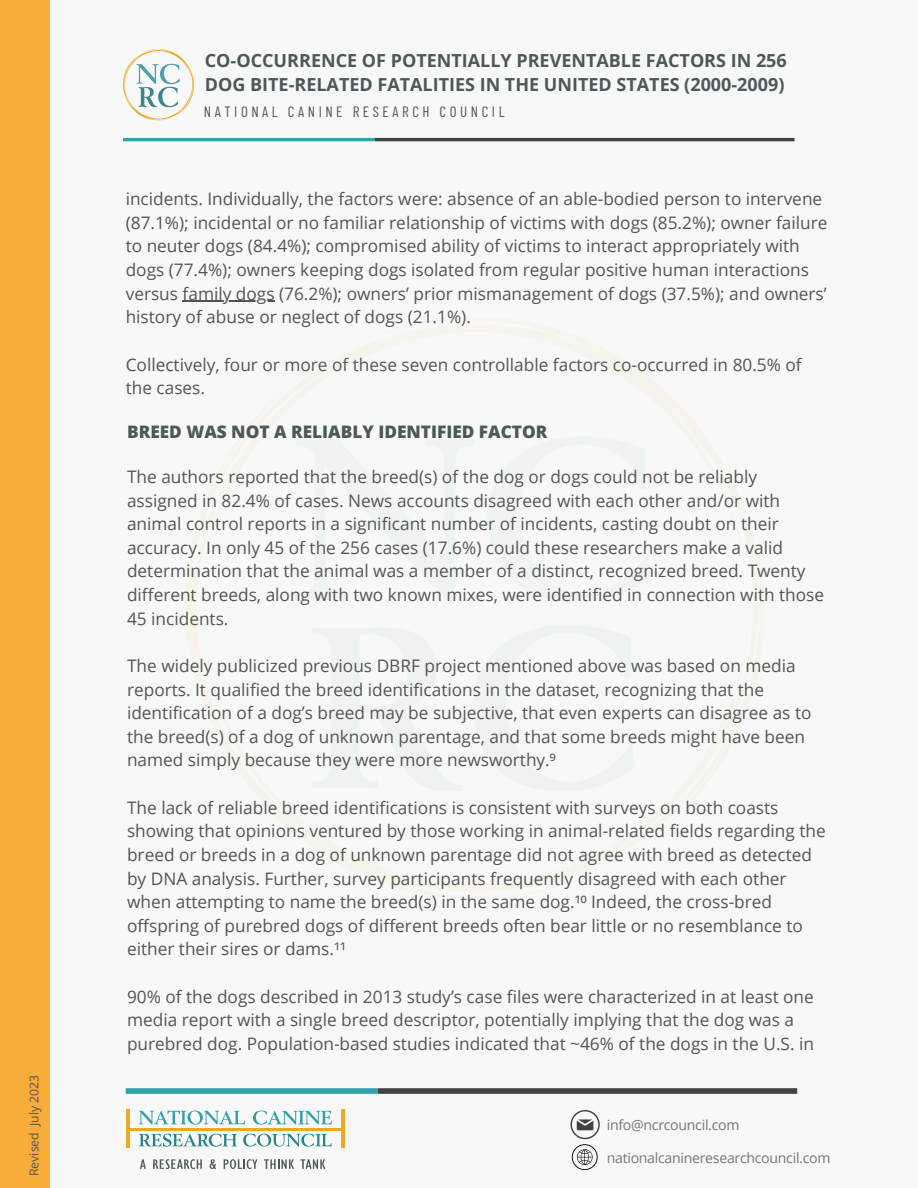
<style>
.page{position:relative;width:918px;height:1188px;background:#f8f8f8}
.page>*{position:absolute;margin:0;border:0;box-sizing:border-box;transform-origin:0 0}
.t1{font:700 18px/24.8px "Open Sans";color:#4d585b}
.t2{font:17.25px/23.7px "Open Sans";color:#545454}
.t3{font:800 17.25px "Open Sans";color:#4d585b}
.t4{font:15px "Barlow Condensed";letter-spacing:.235em;color:#545454}
.t5{font:14.1px "Open Sans";letter-spacing:-.02em;color:#73777b}
.t6{font:12.3px "Open Sans";color:#545454}
</style>
<div class="page">
<hr style="left:183px;top:301px;width:92px;height:1px;background:#545454">
<hr style="left:375px;top:138px;width:420px;height:3px;background:#444142">
<hr style="left:123px;top:138px;width:252px;height:3px;background:#31a2ac">
<div style="left:0;top:0;width:50px;height:1188px;background:#f8ac39"></div>
<svg style="left:123px;top:49px;width:71px;height:71px"></svg>
<svg style="left:186px;top:319px;width:578px;height:578px"></svg>
<svg style="left:627px;top:852px;width:5px;height:4px"></svg>
<svg style="left:305px;top:363px;width:15px;height:10px"></svg>
<svg style="left:312px;top:627px;width:150px;height:165px"></svg>
<svg style="left:296px;top:439px;width:179px;height:162px"></svg>
<svg style="left:472px;top:624px;width:163px;height:168px"></svg>
<svg style="left:487px;top:436px;width:162px;height:167px"></svg>
<div style="left:378px;top:1088px;width:419px;height:6px;background:#444142"></div>
<div style="left:126px;top:1088px;width:252px;height:6px;background:#31a2ac"></div>
<svg style="left:139px;top:1111px;width:106px;height:14px"></svg>
<svg style="left:253px;top:1111px;width:79px;height:14px"></svg>
<svg style="left:243px;top:1134px;width:89px;height:13px"></svg>
<svg style="left:139px;top:1134px;width:98px;height:13px"></svg>
<hr style="left:342px;top:1110px;width:3px;height:38px;background:#eea821">
<hr style="left:128px;top:1128px;width:214px;height:2px;background:#eea821">
<hr style="left:126px;top:1110px;width:3px;height:38px;background:#eea821">
<svg style="left:570px;top:1110px;width:30px;height:60px"></svg>
<svg style="left:140px;top:1159px;width:6px;height:10px"></svg>
<svg style="left:153px;top:1159px;width:49px;height:10px"></svg>
<svg style="left:210px;top:1159px;width:6px;height:10px"></svg>
<svg style="left:224px;top:1159px;width:33px;height:10px"></svg>
<svg style="left:264px;top:1159px;width:30px;height:10px"></svg>
<svg style="left:300px;top:1159px;width:25px;height:10px"></svg>
<p class="t6" style="left:25px;top:1176px;width:103px;rotate:-90deg">Revised July 2023</p>
<p class="t1" style="left:205px;top:47px;width:583px">CO-OCCURRENCE OF POTENTIALLY PREVENTABLE FACTORS IN 256<br>DOG BITE-RELATED FATALITIES IN THE UNITED STATES (2000-2009)</p>
<p class="t4" style="left:204px;top:102px;width:302px">NATIONAL CANINE RESEARCH COUNCIL</p>
<p class="t2" style="left:126px;top:187px;width:703px">incidents. Individually, the factors were: absence of an able-bodied person to intervene (87.1%); incidental or no familiar relationship of victims with dogs (85.2%); owner failure to neuter dogs (84.4%); compromised ability of victims to interact appropriately with dogs (77.4%); owners keeping dogs isolated from regular positive human interactions versus family dogs (76.2%); owners’ prior mismanagement of dogs (37.5%); and owners’ history of abuse or neglect of dogs (21.1%).</p>
<p class="t2" style="left:126px;top:352px;width:678px">Collectively, four or more of these seven controllable factors co-occurred in 80.5% of the cases.</p>
<p class="t3" style="left:127px;top:420px;width:422px">BREED WAS NOT A RELIABLY IDENTIFIED FACTOR</p>
<p class="t2" style="left:127px;top:464px;width:699px">The authors reported that the breed(s) of the dog or dogs could not be reliably assigned in 82.4% of cases. News accounts disagreed with each other and/or with animal control reports in a significant number of incidents, casting doubt on their accuracy. In only 45 of the 256 cases (17.6%) could these researchers make a valid determination that the animal was a member of a distinct, recognized breed. Twenty different breeds, along with two known mixes, were identified in connection with those 45 incidents.</p>
<p class="t2" style="left:127px;top:653px;width:686px">The widely publicized previous DBRF project mentioned above was based on media reports. It qualified the breed identifications in the dataset, recognizing that the identification of a dog’s breed may be subjective, that even experts can disagree as to the breed(s) of a dog of unknown parentage, and that some breeds might have been named simply because they were more newsworthy.⁹</p>
<p class="t2" style="left:127px;top:795px;width:700px">The lack of reliable breed identifications is consistent with surveys on both coasts showing that opinions ventured by those working in animal-related fields regarding the breed or breeds in a dog of unknown parentage did not agree with breed as detected by DNA analysis. Further, survey participants frequently disagreed with each other when attempting to name the breed(s) in the same dog.¹⁰ Indeed, the cross-bred offspring of purebred dogs of different breeds often bear little or no resemblance to either their sires or dams.¹¹</p>
<p class="t2" style="left:127px;top:984px;width:688px">90% of the dogs described in 2013 study’s case files were characterized in at least one media report with a single breed descriptor, potentially implying that the dog was a</p>
<p class="t2" style="left:127px;top:1031px;width:689px">purebred dog. Population-based studies indicated that ~46% of the dogs in the U.S. in</p>
<p class="t5" style="left:607px;top:1115px;width:134px">info@ncrcouncil.com</p>
<p class="t5" style="left:607px;top:1147px;width:225px">nationalcanineresearchcouncil.com</p>
</div>
